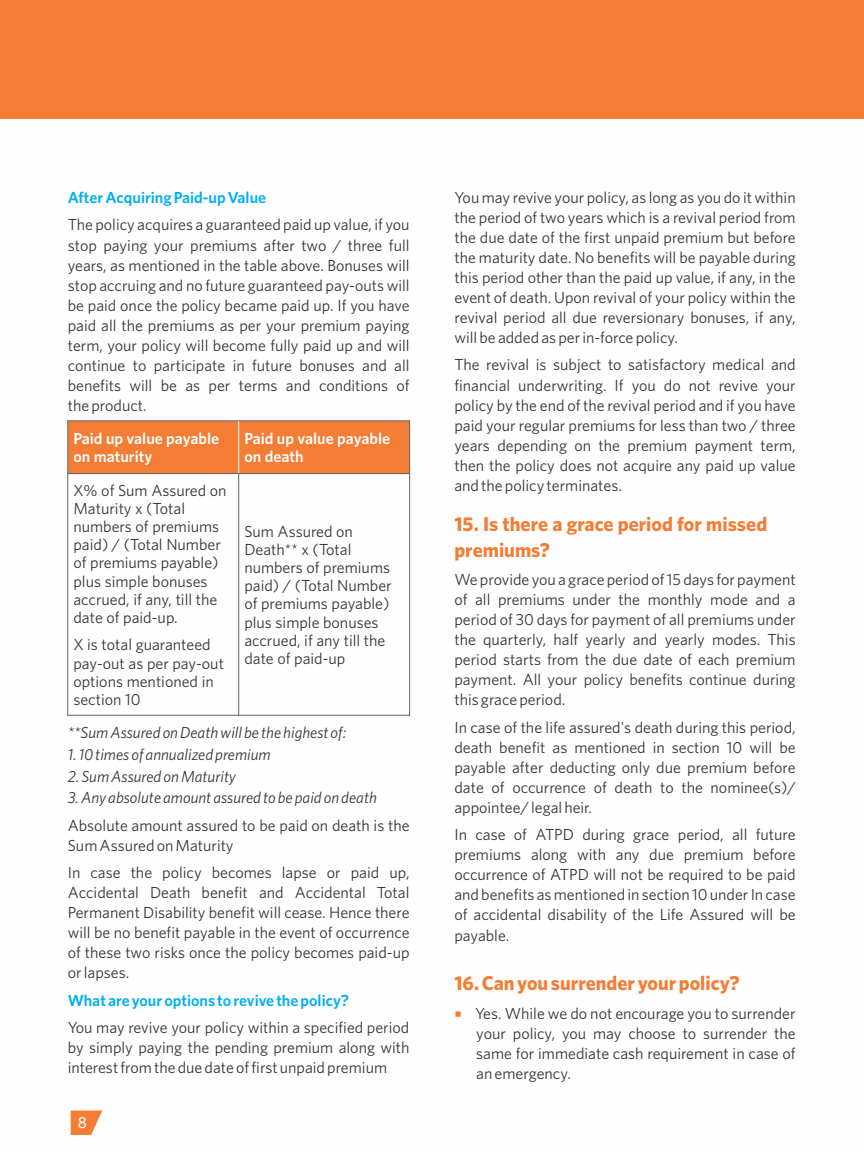
<style>
.page{position:relative;width:864px;height:1152px;background:#fff}
.page>*{position:absolute;margin:0;border:0;box-sizing:border-box;transform-origin:0 0}
.t1{font:700 20px/25.4px "Whitney";color:#f47d35}
.t2{font:16px/20px "Whitney";color:#373435;text-align:justify}
.t3{font:italic 16px "Whitney";color:#373435}
.t4{font:600 16px "Whitney";color:#00afef}
.t5{font:600 16px/18.4px "Whitney";color:#fefefe}
.t6{font:500 16px "Whitney";color:#fefefe}
.s1{color:#f47d35}
</style>
<div class="page">
<div style="left:0;top:0;width:864px;height:119px;background:#f47d35"></div>
<div style="left:68px;top:421px;width:171px;height:53px;background:#f47d35"></div>
<div style="left:239px;top:421px;width:171px;height:53px;background:#f47d35"></div>
<hr style="left:67px;top:420px;width:1px;height:296px;background:#666">
<hr style="left:238px;top:473px;width:1px;height:243px;background:#666">
<hr style="left:238px;top:420px;width:1px;height:54px;background:#fff">
<hr style="left:409px;top:420px;width:1px;height:296px;background:#666">
<hr style="left:67px;top:715px;width:343px;height:1px;background:#666">
<hr style="left:67px;top:473px;width:343px;height:1px;background:#666">
<hr style="left:67px;top:420px;width:343px;height:1px;background:#666">
<svg style="left:71px;top:1111px;width:31px;height:24px"></svg>
<p class="t4" style="left:68px;top:192px;width:200px">After Acquiring Paid-up Value</p>
<p class="t2" style="left:68px;top:216px;width:343px">The policy acquires a guaranteed paid up value, if you stop paying your premiums after two / three full years, as mentioned in the table above. Bonuses will stop accruing and no future guaranteed pay-outs will be paid once the policy became paid up. If you have paid all the premiums as per your premium paying term, your policy will become fully paid up and will continue to participate in future bonuses and all benefits will be as per terms and conditions of the product.</p>
<p class="t5" style="left:73px;top:431px;width:147px">Paid up value payable on maturity</p>
<p class="t5" style="left:244px;top:431px;width:147px">Paid up value payable on death</p>
<p class="t2" style="left:73px;top:482px;width:155px;line-height:18.2px;text-align:left">X% of Sum Assured on<br>Maturity x (Total numbers of premiums paid) / (Total Number of premiums payable) plus simple bonuses accrued, if any, till the date of paid-up.</p>
<p class="t2" style="left:73px;top:637px;width:152px;line-height:18.2px;text-align:left">X is total guaranteed pay-out as per pay-out options mentioned in section 10</p>
<p class="t2" style="left:244px;top:523px;width:149px;line-height:18.2px;text-align:left">Sum Assured on<br>Death** x (Total numbers of premiums paid) / (Total Number of premiums payable) plus simple bonuses accrued, if any till the date of paid-up</p>
<p class="t3" style="left:68px;top:727px;width:280px">**Sum Assured on Death will be the highest of:</p>
<p class="t3" style="left:68px;top:748px;width:205px">1. 10 times of annualized premium</p>
<p class="t3" style="left:68px;top:770px;width:170px">2. Sum Assured on Maturity</p>
<p class="t3" style="left:68px;top:792px;width:311px">3. Any absolute amount assured to be paid on death</p>
<p class="t2" style="left:68px;top:816px;width:343px">Absolute amount assured to be paid on death is the<br>Sum Assured on Maturity</p>
<p class="t2" style="left:68px;top:864px;width:343px">In case the policy becomes lapse or paid up, Accidental Death benefit and Accidental Total Permanent Disability benefit will cease. Hence there will be no benefit payable in the event of occurrence of these two risks once the policy becomes paid-up or lapses.</p>
<p class="t4" style="left:68px;top:994px;width:283px">What are your options to revive the policy?</p>
<p class="t2" style="left:68px;top:1019px;width:343px">You may revive your policy within a specified period by simply paying the pending premium along with interest from the due date of first unpaid premium</p>
<p class="t6" style="left:78px;top:1117px;width:11px">8</p>
<p class="t2" style="left:454px;top:189px;width:343px">You may revive your policy, as long as you do it within the period of two years which is a revival period from the due date of the first unpaid premium but before the maturity date. No benefits will be payable during this period other than the paid up value, if any, in the event of death. Upon revival of your policy within the revival period all due reversionary bonuses, if any, will be added as per in-force policy.</p>
<p class="t2" style="left:454px;top:356px;width:343px">The revival is subject to satisfactory medical and financial underwriting. If you do not revive your policy by the end of the revival period and if you have paid your regular premiums for less than two / three years depending on the premium payment term, then the policy does not acquire any paid up value and the policy terminates.</p>
<p class="t1" style="left:454px;top:513px;width:314px">15. Is there a grace period for missed premiums?</p>
<p class="t2" style="left:454px;top:571px;width:343px">We provide you a grace period of 15 days for payment of all premiums under the monthly mode and a period of 30 days for payment of all premiums under the quarterly, half yearly and yearly modes. This period starts from the due date of each premium payment. All your policy benefits continue during this grace period.</p>
<p class="t2" style="left:454px;top:719px;width:343px">In case of the life assured's death during this period, death benefit as mentioned in section 10 will be payable after deducting only due premium before date of occurrence of death to the nominee(s)/ appointee/ legal heir.</p>
<p class="t2" style="left:454px;top:826px;width:343px">In case of ATPD during grace period, all future premiums along with any due premium before occurrence of ATPD will not be required to be paid and benefits as mentioned in section 10 under In case of accidental disability of the Life Assured will be payable.</p>
<p class="t1" style="left:454px;top:972px;width:287px">16. Can you surrender your policy?</p>
<p class="t2" style="left:476px;top:1004px;width:321px;text-indent:-22px"><span class="s1">○</span> Yes. While we do not encourage you to surrender your policy, you may choose to surrender the same for immediate cash requirement in case of an emergency.</p>
</div>
